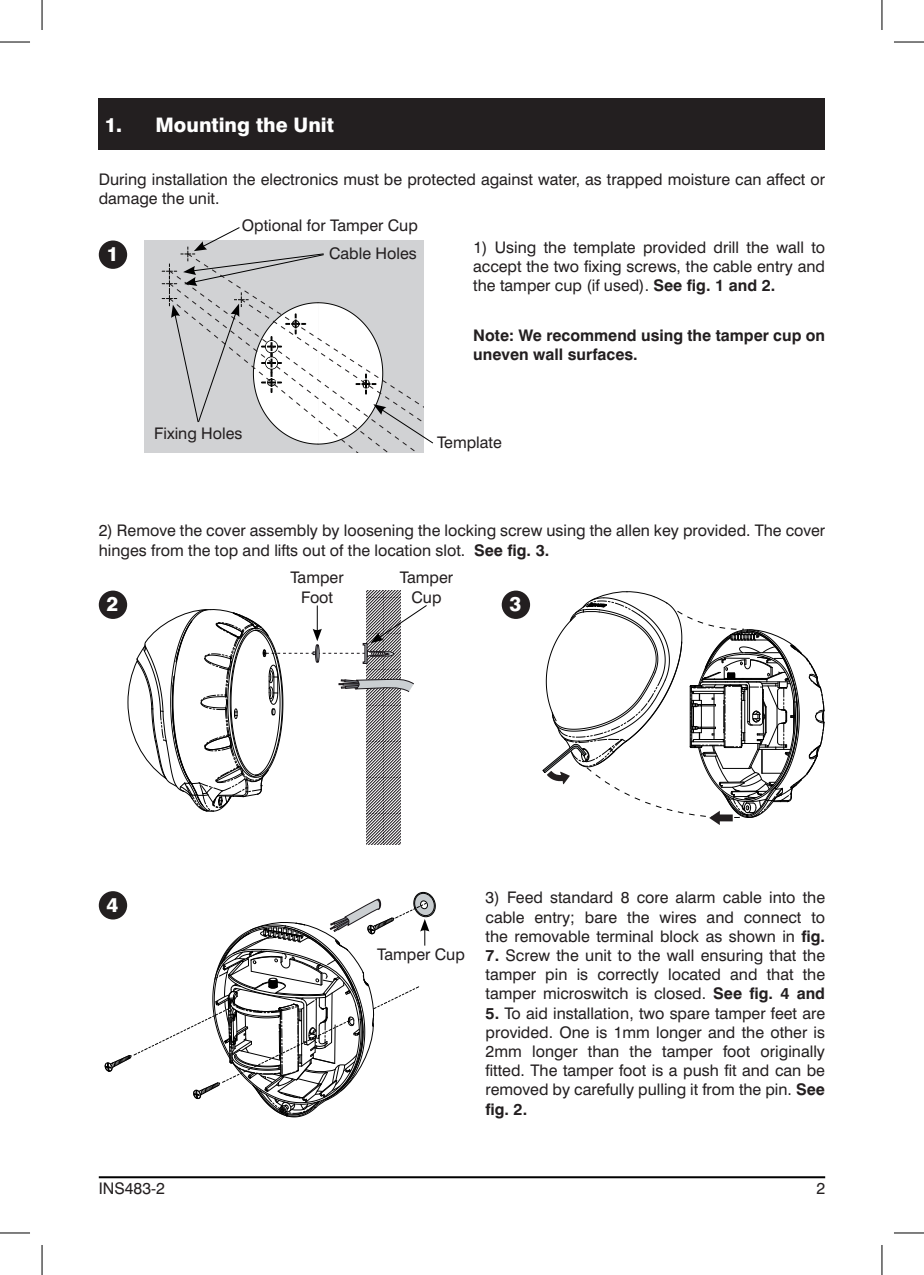
<style>
.page{position:relative;width:924px;height:1275px;background:#fff}
.page>*{position:absolute;margin:0;border:0;box-sizing:border-box;transform-origin:0 0}
.t1{font:800 20px "Swiss 721 BT";color:#fff}
.t2{font:16px/19.2px "Swiss 721 BT";color:#231f20;text-align:justify}
.t3{font:700 16px/19.2px "Swiss 721 BT";color:#231f20}
.s1{font-weight:700}
</style>
<div class="page">
<hr style="left:99px;top:1176px;width:725px;height:2px;background:#000">
<div style="left:99px;top:240px;width:28px;height:29px;background:#231f20;border-radius:50%"></div>
<div style="left:99px;top:590px;width:28px;height:29px;background:#231f20;border-radius:50%"></div>
<div style="left:501px;top:590px;width:29px;height:29px;background:#231f20;border-radius:50%"></div>
<div style="left:144px;top:240px;width:279px;height:213px;background:#d1d2d4"></div>
<svg style="left:366px;top:590px;width:34px;height:254px;background:#908e90"></svg>
<svg style="left:542px;top:591px;width:282px;height:234px"></svg>
<div style="left:99px;top:99px;width:725px;height:51px;background:#231f20"></div>
<div style="left:99px;top:891px;width:28px;height:28px;background:#231f20;border-radius:50%"></div>
<svg style="left:162px;top:227px;width:271px;height:226px"></svg>
<svg style="left:104px;top:892px;width:332px;height:225px"></svg>
<svg style="left:127px;top:604px;width:300px;height:207px"></svg>
<hr style="left:0;top:42px;width:30px;height:1px;background:#000">
<hr style="left:893px;top:42px;width:30px;height:1px;background:#000">
<hr style="left:0;top:1232px;width:30px;height:1px;background:#000">
<hr style="left:893px;top:1232px;width:30px;height:1px;background:#000">
<hr style="left:42px;top:0;width:1px;height:30px;background:#000">
<hr style="left:42px;top:1245px;width:1px;height:30px;background:#000">
<hr style="left:881px;top:0;width:1px;height:30px;background:#000">
<hr style="left:881px;top:1245px;width:1px;height:30px;background:#000">
<p class="t1" style="left:104px;top:113px;width:231px">1. Mounting the Unit</p>
<p class="t2" style="left:99px;top:169px;width:727px">During installation the electronics must be protected against water, as trapped moisture can affect or damage the unit.</p>
<p class="t1" style="left:106px;top:242px;width:13px">1</p>
<p class="t2" style="left:242px;top:211px;width:177px;line-height:28.4px;text-align:right">Optional for Tamper Cup<br>Cable Holes</p>
<p class="t2" style="left:473px;top:237px;width:353px">1) Using the template provided drill the wall to accept the two fixing screws, the cable entry and the tamper cup (if used). <span class="s1">See fig. 1 and 2.</span></p>
<p class="t3" style="left:473px;top:325px;width:353px">Note: We recommend using the tamper cup on uneven wall surfaces.</p>
<p class="t2" style="left:154px;top:423px;width:90px">Fixing Holes</p>
<p class="t2" style="left:437px;top:433px;width:66px">Template</p>
<p class="t2" style="left:99px;top:521px;width:727px">2) Remove the cover assembly by loosening the locking screw using the allen key provided. The cover hinges from the top and lifts out of the location slot. <span class="s1">See fig. 3.</span></p>
<p class="t2" style="left:399px;top:568px;width:55px;text-align:center">Tamper<br>Cup</p>
<p class="t2" style="left:290px;top:568px;width:55px;text-align:center">Tamper<br>Foot</p>
<p class="t1" style="left:106px;top:592px;width:13px">2</p>
<p class="t1" style="left:509px;top:592px;width:13px">3</p>
<p class="t1" style="left:106px;top:892px;width:13px">4</p>
<p class="t2" style="left:485px;top:888px;width:341px">3) Feed standard 8 core alarm cable into the cable entry; bare the wires and connect to the removable terminal block as shown in <span class="s1">fig.</span></p>
<p class="t2" style="left:485px;top:945px;width:341px"><span class="s1">7.</span> Screw the unit to the wall ensuring that the tamper pin is correctly located and that the tamper microswitch is closed. <span class="s1">See fig. 4 and</span></p>
<p class="t2" style="left:485px;top:1003px;width:341px"><span class="s1">5.</span> To aid installation, two spare tamper feet are provided. One is 1mm longer and the other is 2mm longer than the tamper foot originally fitted. The tamper foot is a push fit and can be removed by carefully pulling it from the pin. <span class="s1">See fig. 2.</span></p>
<p class="t2" style="left:377px;top:944px;width:89px">Tamper Cup</p>
<p class="t2" style="left:99px;top:1178px;width:68px">INS483-2</p>
<p class="t2" style="left:816px;top:1178px;width:10px">2</p>
</div>
